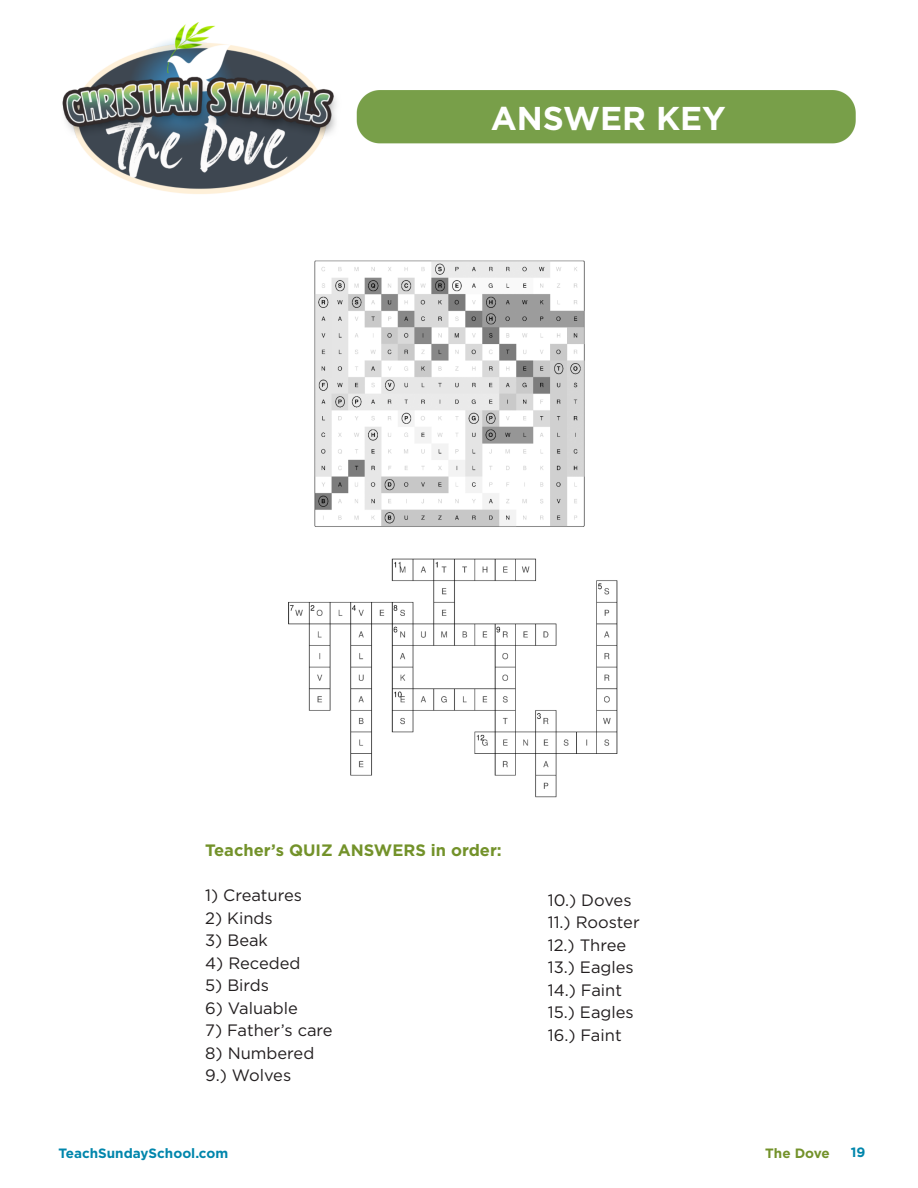
<style>
.page{position:relative;width:918px;height:1188px;background:#fff}
.page>*{position:absolute;margin:0;border:0;box-sizing:border-box;transform-origin:0 0}
.t1{font:700 33px "Gotham";color:#fff}
.t2{font:16.5px "Gotham";color:#231f20}
.t3{font:700 16.5px "Gotham";color:#73922a}
.t4{font:700 13.5px "Gotham";color:#0086ac}
.t5{font:700 13.5px "Gotham";letter-spacing:-.005em;color:#73922a}
</style>
<div class="page">
<img style="left:62px;top:22px;width:794px;height:776px">
<p class="t1" style="left:491px;top:96px;width:237px">ANSWER KEY</p>
<p class="t3" style="left:205px;top:839px;width:298px">Teacher’s QUIZ ANSWERS in order:</p>
<p class="t2" style="left:205px;top:886px;width:98px">1) Creatures</p>
<p class="t2" style="left:205px;top:909px;width:69px">2) Kinds</p>
<p class="t2" style="left:205px;top:931px;width:64px">3) Beak</p>
<p class="t2" style="left:205px;top:954px;width:97px">4) Receded</p>
<p class="t2" style="left:205px;top:976px;width:65px">5) Birds</p>
<p class="t2" style="left:205px;top:999px;width:94px">6) Valuable</p>
<p class="t2" style="left:205px;top:1021px;width:129px">7) Father’s care</p>
<p class="t2" style="left:205px;top:1044px;width:111px">8) Numbered</p>
<p class="t2" style="left:205px;top:1066px;width:88px">9.) Wolves</p>
<p class="t2" style="left:548px;top:891px;width:85px">10.) Doves</p>
<p class="t2" style="left:548px;top:914px;width:93px">11.) Rooster</p>
<p class="t2" style="left:548px;top:936px;width:80px">12.) Three</p>
<p class="t2" style="left:548px;top:959px;width:88px">13.) Eagles</p>
<p class="t2" style="left:548px;top:981px;width:76px">14.) Faint</p>
<p class="t2" style="left:548px;top:1004px;width:88px">15.) Eagles</p>
<p class="t2" style="left:548px;top:1026px;width:75px">16.) Faint</p>
<p class="t4" style="left:58px;top:1145px;width:171px">TeachSundaySchool.com</p>
<p class="t5" style="left:765px;top:1145px;width:66px">The Dove</p>
<p class="t4" style="left:851px;top:1143px;width:16px">19</p>
</div>
